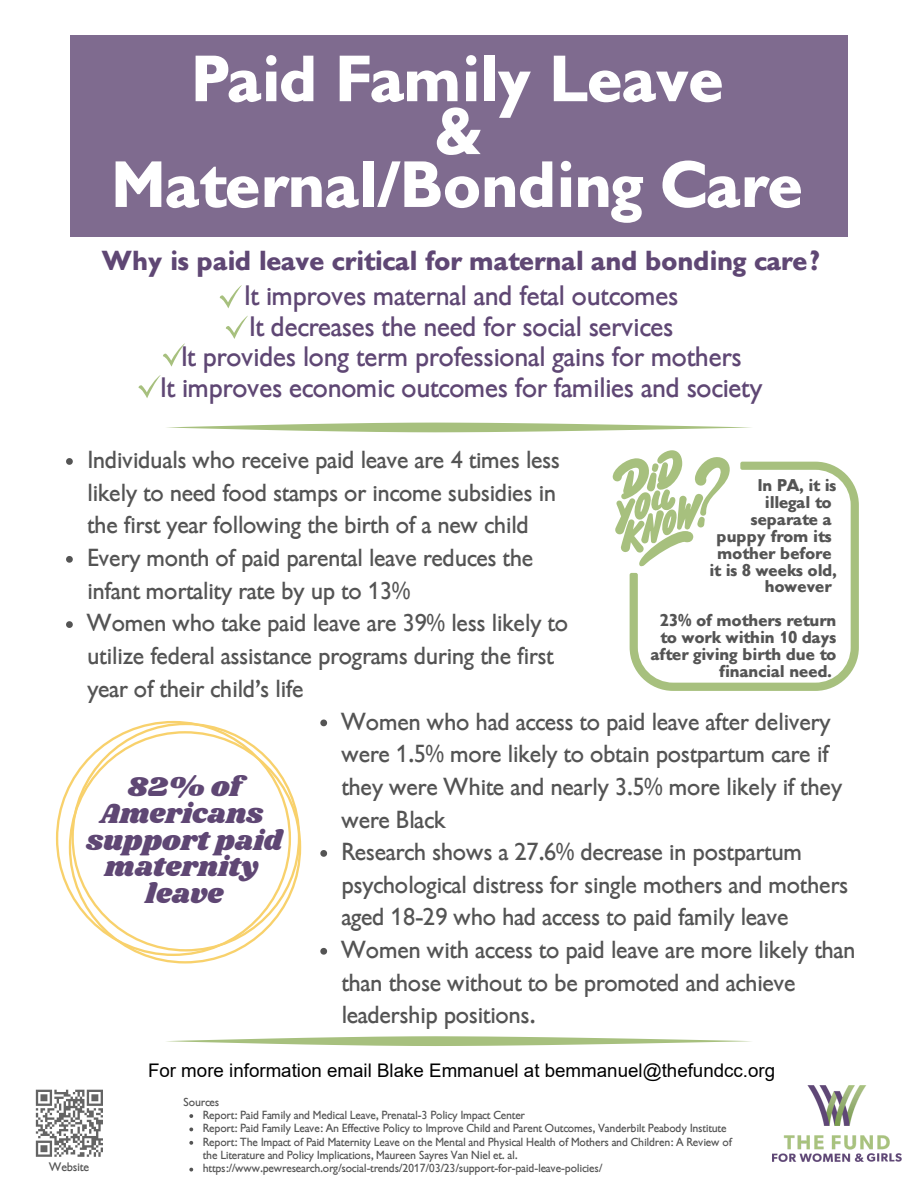
<style>
.page{position:relative;width:918px;height:1188px;background:#fff}
.page>*{position:absolute;margin:0;border:0;box-sizing:border-box;transform-origin:0 0}
.t1{font:700 64.5px/52.8px "Gibson";color:#fff;text-align:center}
.t2{font:28.35px/26.8px "Shrikhand";color:#5f4774;text-align:center}
.t3{font:27.3px/30.8px "Gibson";color:#5f4774;text-align:center}
.t4{font:700 27.3px/34.7px "Gibson";color:#5f4774;text-align:center}
.t5{font:24px/32.7px "Gibson";color:#545454}
.t6{font:18.75px "Arial";color:#000}
.t7{font:700 16.95px/16.8px "Gibson";color:#545454;text-align:right}
.t8{font:12px "Gibson";color:#545454}
.t9{font:11.4px/13.4px "Gibson";color:#545454}
.s1{font-weight:400}
</style>
<div class="page">
<div style="left:70px;top:35px;width:778px;height:201px;background:#7f6b8f"></div>
<img style="left:772px;top:1085px;width:129px;height:77px">
<svg style="left:66px;top:458px;width:7px;height:7px"></svg>
<svg style="left:66px;top:556px;width:7px;height:7px"></svg>
<svg style="left:66px;top:621px;width:7px;height:7px"></svg>
<svg style="left:630px;top:462px;width:229px;height:229px"></svg>
<svg style="left:612px;top:450px;width:124px;height:117px"></svg>
<svg style="left:56px;top:721px;width:139px;height:171px"></svg>
<svg style="left:71px;top:723px;width:157px;height:8px"></svg>
<svg style="left:69px;top:731px;width:232px;height:233px"></svg>
<svg style="left:320px;top:720px;width:7px;height:6px"></svg>
<svg style="left:320px;top:850px;width:7px;height:7px"></svg>
<svg style="left:320px;top:948px;width:7px;height:7px"></svg>
<svg style="left:189px;top:1114px;width:4px;height:4px"></svg>
<svg style="left:189px;top:1128px;width:4px;height:3px"></svg>
<svg style="left:189px;top:1141px;width:4px;height:4px"></svg>
<svg style="left:189px;top:1168px;width:4px;height:4px"></svg>
<svg style="left:219px;top:285px;width:23px;height:23px"></svg>
<svg style="left:226px;top:315px;width:22px;height:24px"></svg>
<svg style="left:163px;top:343px;width:22px;height:23px"></svg>
<svg style="left:138px;top:375px;width:23px;height:23px"></svg>
<svg style="left:166px;top:423px;width:585px;height:9px"></svg>
<svg style="left:166px;top:1036px;width:585px;height:10px"></svg>
<svg style="left:35px;top:1089px;width:68px;height:68px"></svg>
<h1 class="t1" style="left:114px;top:55px;width:692px">Paid Family Leave<br>&amp;<br>Maternal/Bonding Care</h1>
<p class="t4" style="left:103px;top:244px;width:719px">Why is paid leave critical for maternal and bonding care?<br><span class="s1">It improves maternal and fetal outcomes</span></p>
<p class="t3" style="left:160px;top:312px;width:604px">It decreases the need for social services<br>It provides long term professional gains for mothers<br>It improves economic outcomes for families and society</p>
<h1 class="t5" style="left:88px;top:444px;width:474px">Individuals who receive paid leave are 4 times less likely to need food stamps or income subsidies in the first year following the birth of a new child</h1>
<h2 class="t5" style="left:88px;top:542px;width:447px">Every month of paid parental leave reduces the infant mortality rate by up to 13%</h2>
<p class="t5" style="left:88px;top:607px;width:482px">Women who take paid leave are 39% less likely to utilize federal assistance programs during the first year of their child’s life</p>
<p class="t7" style="left:717px;top:477px;width:121px">In PA, it is illegal to separate a puppy from its mother before</p>
<p class="t7" style="left:710px;top:562px;width:129px">it is 8 weeks old, however</p>
<p class="t7" style="left:651px;top:612px;width:187px">23% of mothers return to work within 10 days after giving birth due to financial need.</p>
<p class="t5" style="left:342px;top:706px;width:502px">Women who had access to paid leave after delivery were 1.5% more likely to obtain postpartum care if they were White and nearly 3.5% more likely if they were Black</p>
<p class="t5" style="left:342px;top:836px;width:508px">Research shows a 27.6% decrease in postpartum psychological distress for single mothers and mothers aged 18-29 who had access to paid family leave</p>
<p class="t5" style="left:342px;top:934px;width:516px">Women with access to paid leave are more likely than than those without to be promoted and achieve leadership positions.</p>
<p class="t6" style="left:148px;top:1060px;width:629px">For more information email Blake Emmanuel at bemmanuel@thefundcc.org</p>
<p class="t9" style="left:184px;top:1095px;width:37px">Sources</p>
<h4 class="t9" style="left:203px;top:1109px;width:324px">Report: Paid Family and Medical Leave, Prenatal-3 Policy Impact Center</h4>
<h4 class="t9" style="left:203px;top:1122px;width:525px">Report: Paid Family Leave: An Effective Policy to Improve Child and Parent Outcomes, Vanderbilt Peabody Institute</h4>
<p class="t9" style="left:203px;top:1135px;width:530px">Report: The Impact of Paid Maternity Leave on the Mental and Physical Health of Mothers and Children: A Review of the Literature and Policy Implications, Maureen Sayres Van Niel et. al.</p>
<h2 class="t9" style="left:203px;top:1162px;width:401px">https://www.pewresearch.org/social-trends/2017/03/23/support-for-paid-leave-policies/</h2>
<p class="t2" style="left:87px;top:774px;width:197px">82% of<br>Americans support paid maternity leave</p>
<p class="t8" style="left:49px;top:1160px;width:42px">Website</p>
</div>
